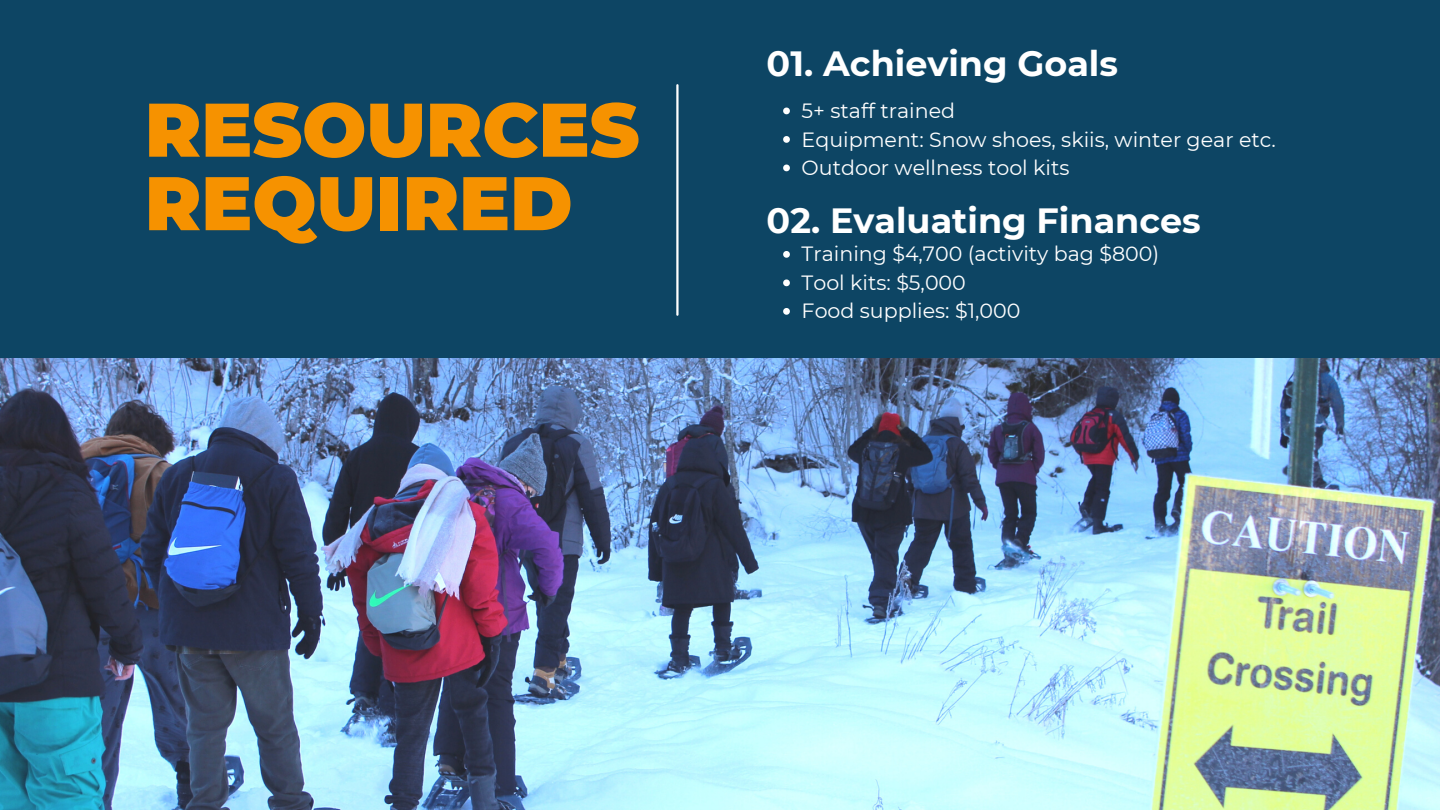
<style>
.page{position:relative;width:1440px;height:810px;background:#0d4564}
.page>*{position:absolute;margin:0;border:0;box-sizing:border-box;transform-origin:0 0}
.t1{font:900 75.8px/73.5px "Montserrat";color:#f69200}
.t2{font:700 35px "Montserrat";color:#fff}
.t3{font:20.6px "Montserrat";color:#fff}
</style>
<div class="page">
<img style="left:0;top:358px;width:1440px;height:452px">
<svg style="left:783px;top:108px;width:7px;height:6px"></svg>
<svg style="left:783px;top:136px;width:7px;height:7px"></svg>
<svg style="left:783px;top:165px;width:7px;height:6px"></svg>
<svg style="left:783px;top:251px;width:7px;height:7px"></svg>
<svg style="left:783px;top:279px;width:7px;height:7px"></svg>
<svg style="left:783px;top:308px;width:7px;height:7px"></svg>
<hr style="left:676px;top:85px;width:3px;height:230px;background:#fff">
<p class="t2" style="left:767px;top:42px;width:353px">01. Achieving Goals</p>
<p class="t1" style="left:145px;top:93px;width:496px">RESOURCES<br>REQUIRED</p>
<p class="t3" style="left:802px;top:98px;width:155px">5+ staff trained</p>
<p class="t3" style="left:802px;top:127px;width:476px">Equipment: Snow shoes, skiis, winter gear etc.</p>
<p class="t3" style="left:802px;top:155px;width:269px">Outdoor wellness tool kits</p>
<p class="t2" style="left:767px;top:199px;width:436px">02. Evaluating Finances</p>
<p class="t3" style="left:802px;top:242px;width:359px">Training $4,700 (activity bag $800)</p>
<p class="t3" style="left:802px;top:270px;width:166px">Tool kits: $5,000</p>
<p class="t3" style="left:802px;top:299px;width:220px">Food supplies: $1,000</p>
</div>
